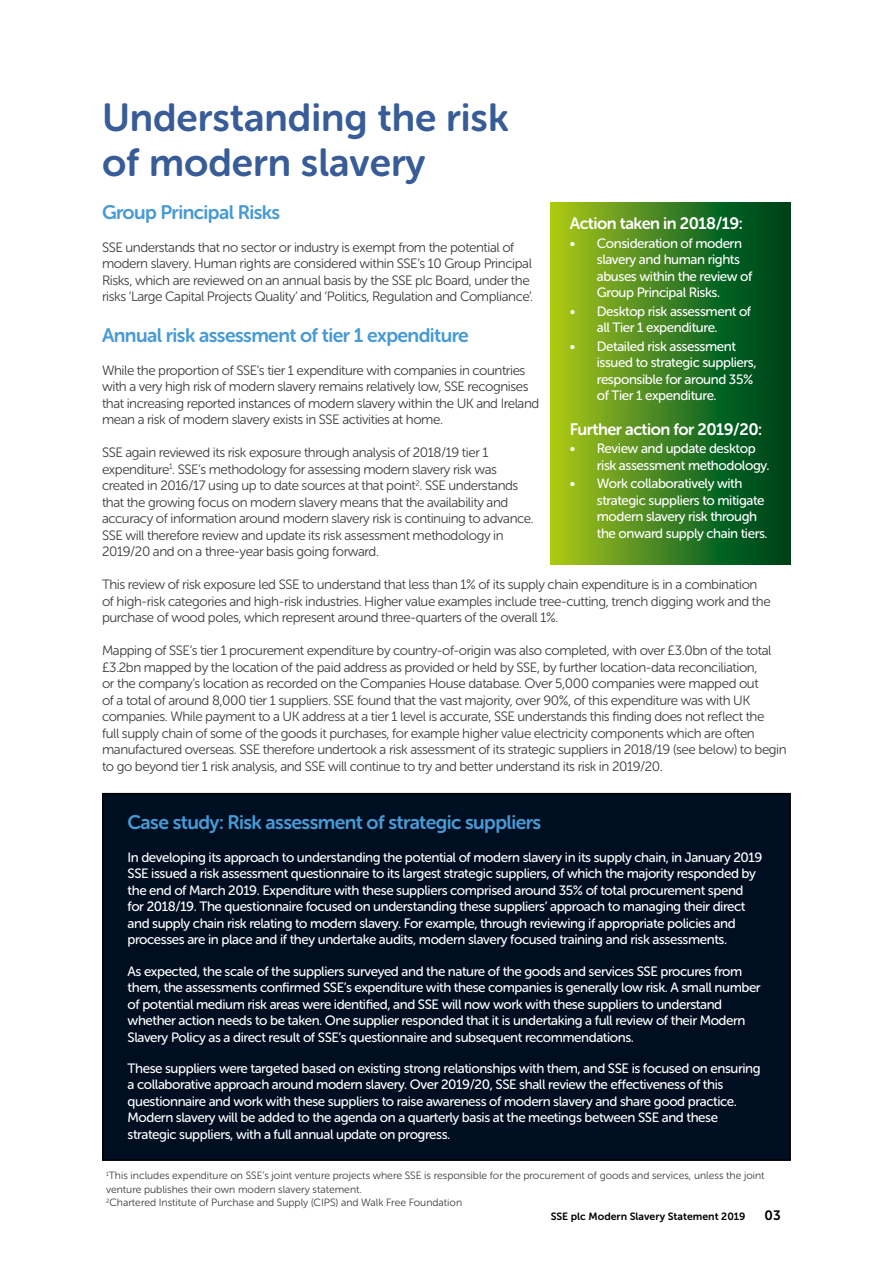
<style>
.page{position:relative;width:893px;height:1263px;background:#fff}
.page>*{position:absolute;margin:0;border:0;box-sizing:border-box;transform-origin:0 0}
.t1{font:39px/45px "Museo Sans Rounded 700";color:#375c97}
.t2{font:19.5px "Museo Sans Rounded 700";letter-spacing:-.03em;color:#479ad5}
.t3{font:16.5px "Museo Sans Rounded 700";letter-spacing:-.03em;color:#fff}
.t4{font:13.5px/16.5px "Museo Sans Rounded 300";letter-spacing:-.03em;color:#3c3c3b}
.t5{font:13.5px/16.5px "Museo Sans Rounded 500";letter-spacing:-.03em;color:#fff}
.t6{font:13.5px "Museo Sans 700";color:#000}
.t7{font:10.5px/13.5px "Museo Sans Rounded 300";color:#3c3c3b}
.t8{font:10.5px "Museo Sans 700";color:#000}
</style>
<div class="page">
<svg style="left:551px;top:202px;width:240px;height:362px;background:#42821e"></svg>
<div style="left:103px;top:794px;width:687px;height:366px;background:#000e22"></div>
<div style="left:102px;top:793px;width:689px;height:368px;border:2px solid #000"></div>
<h1 class="t1" style="left:102px;top:95px;width:408px">Understanding the risk of modern slavery</h1>
<h2 class="t2" style="left:102px;top:201px;width:180px">Group Principal Risks</h2>
<p class="t4" style="left:102px;top:239px;width:432px">SSE understands that no sector or industry is exempt from the potential of modern slavery. Human rights are considered within SSE’s 10 Group Principal Risks, which are reviewed on an annual basis by the SSE plc Board, under the risks ‘Large Capital Projects Quality’ and ‘Politics, Regulation and Compliance’.</p>
<h2 class="t2" style="left:102px;top:324px;width:368px">Annual risk assessment of tier 1 expenditure</h2>
<p class="t4" style="left:102px;top:362px;width:439px">While the proportion of SSE’s tier 1 expenditure with companies in countries with a very high risk of modern slavery remains relatively low, SSE recognises that increasing reported instances of modern slavery within the UK and Ireland mean a risk of modern slavery exists in SSE activities at home.</p>
<p class="t4" style="left:102px;top:444px;width:433px">SSE again reviewed its risk exposure through analysis of 2018/19 tier 1 expenditure<sup>1</sup>. SSE’s methodology for assessing modern slavery risk was created in 2016/17 using up to date sources at that point<sup>2</sup>. SSE understands that the growing focus on modern slavery means that the availability and accuracy of information around modern slavery risk is continuing to advance.<br>SSE will therefore review and update its risk assessment methodology in 2019/20 and on a three-year basis going forward.</p>
<p class="t4" style="left:102px;top:576px;width:670px">This review of risk exposure led SSE to understand that less than 1% of its supply chain expenditure is in a combination of high-risk categories and high-risk industries. Higher value examples include tree-cutting, trench digging work and the purchase of wood poles, which represent around three-quarters of the overall 1%.</p>
<p class="t4" style="left:102px;top:642px;width:686px">Mapping of SSE’s tier 1 procurement expenditure by country-of-origin was also completed, with over £3.0bn of the total £3.2bn mapped by the location of the paid address as provided or held by SSE, by further location-data reconciliation,<br>or the company’s location as recorded on the Companies House database. Over 5,000 companies were mapped out<br>of a total of around 8,000 tier 1 suppliers. SSE found that the vast majority, over 90%, of this expenditure was with UK companies. While payment to a UK address at a tier 1 level is accurate, SSE understands this finding does not reflect the<br>full supply chain of some of the goods it purchases, for example higher value electricity components which are often manufactured overseas. SSE therefore undertook a risk assessment of its strategic suppliers in 2018/19 (see below) to begin to go beyond tier 1 risk analysis, and SSE will continue to try and better understand its risk in 2019/20.</p>
<p class="t3" style="left:570px;top:214px;width:175px">Action taken in 2018/19:</p>
<p class="t5" style="left:597px;top:235px;width:157px;text-indent:-27px">• Consideration of modern slavery and human rights abuses within the review of<br>Group Principal Risks.</p>
<p class="t5" style="left:570px;top:303px;width:183px;text-align:center">• Desktop risk assessment of all Tier 1 expenditure.</p>
<p class="t5" style="left:597px;top:338px;width:161px;text-indent:-27px">• Detailed risk assessment issued to strategic suppliers, responsible for around 35% of Tier 1 expenditure.</p>
<p class="t3" style="left:570px;top:420px;width:194px">Further action for 2019/20:</p>
<p class="t5" style="left:597px;top:440px;width:174px;text-indent:-27px">• Review and update desktop risk assessment methodology.</p>
<p class="t5" style="left:597px;top:475px;width:172px;text-indent:-27px">• Work collaboratively with strategic suppliers to mitigate modern slavery risk through the onward supply chain tiers.</p>
<h2 class="t2" style="left:128px;top:811px;width:415px">Case study: Risk assessment of strategic suppliers</h2>
<p class="t5" style="left:128px;top:849px;width:636px">In developing its approach to understanding the potential of modern slavery in its supply chain, in January 2019<br>SSE issued a risk assessment questionnaire to its largest strategic suppliers, of which the majority responded by the end of March 2019. Expenditure with these suppliers comprised around 35% of total procurement spend for 2018/19. The questionnaire focused on understanding these suppliers’ approach to managing their direct and supply chain risk relating to modern slavery. For example, through reviewing if appropriate policies and processes are in place and if they undertake audits, modern slavery focused training and risk assessments.</p>
<p class="t5" style="left:128px;top:963px;width:635px">As expected, the scale of the suppliers surveyed and the nature of the goods and services SSE procures from them, the assessments confirmed SSE’s expenditure with these companies is generally low risk. A small number of potential medium risk areas were identified, and SSE will now work with these suppliers to understand whether action needs to be taken. One supplier responded that it is undertaking a full review of their Modern Slavery Policy as a direct result of SSE’s questionnaire and subsequent recommendations.</p>
<p class="t5" style="left:128px;top:1060px;width:635px">These suppliers were targeted based on existing strong relationships with them, and SSE is focused on ensuring a collaborative approach around modern slavery. Over 2019/20, SSE shall review the effectiveness of this questionnaire and work with these suppliers to raise awareness of modern slavery and share good practice.<br>Modern slavery will be added to the agenda on a quarterly basis at the meetings between SSE and these strategic suppliers, with a full annual update on progress.</p>
<p class="t7" style="left:106px;top:1169px;width:660px"><sup>1</sup>This includes expenditure on SSE’s joint venture projects where SSE is responsible for the procurement of goods and services, unless the joint venture publishes their own modern slavery statement.<br><sup>2</sup>Chartered Institute of Purchase and Supply (CIPS) and Walk Free Foundation</p>
<p class="t8" style="left:551px;top:1211px;width:196px">SSE plc Modern Slavery Statement 2019</p>
<p class="t6" style="left:765px;top:1208px;width:18px">03</p>
</div>
